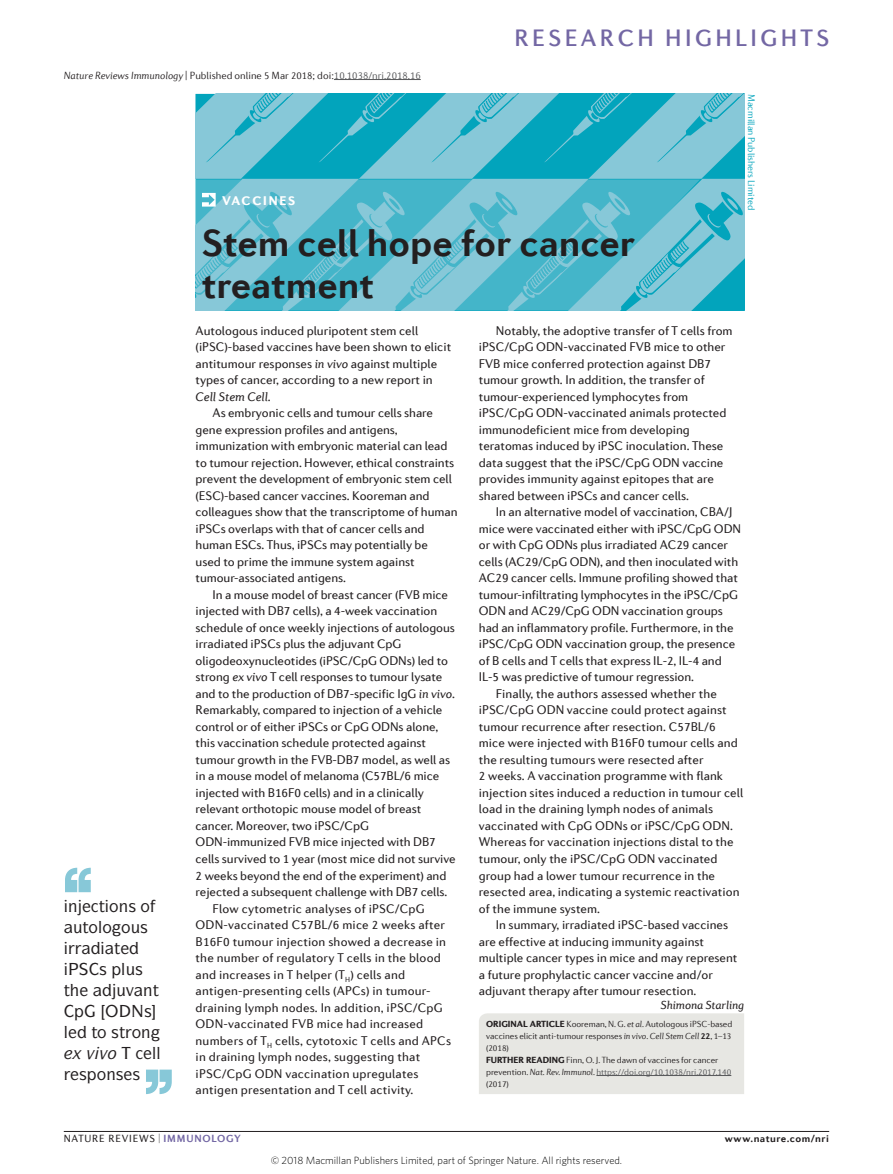
<style>
.page{position:relative;width:893px;height:1174px;background:#fff}
.page>*{position:absolute;margin:0;border:0;box-sizing:border-box;transform-origin:0 0}
.Title{font:700 39px/42px "Diverda Sans Com";color:#231f20}
.t1{font:500 24px "Diverda Sans Com";letter-spacing:.14em;color:#7367a4}
.Pull_quote{font:500 16.5px/21px "ITC Symbol Std";color:#231f20}
.Pull_quote-2{font:italic 500 16.5px "ITC Symbol Std";color:#231f20}
.Bold_body_text{font:12.75px/16.5px "Diverda Sans Com";letter-spacing:-.005em;color:#231f20}
.Bold_body_text-2{font:12.75px/16.5px "Diverda Sans Com";letter-spacing:.015em;color:#231f20}
.Bold_body_first{font:12.75px/16.5px "Diverda Sans Com";color:#231f20}
.Strapline{font:900 12.75px "Diverda Sans Com";letter-spacing:.14em;color:#fff}
.Author_box{font:italic 12px "Diverda Sans Com";letter-spacing:-.005em;color:#231f20}
.AOP_line{font:300 10.5px "Diverda Sans Com";color:#231f20}
.t2{font:300 10.5px "Whitney";color:#000}
.t3{font:10.5px "Diverda Sans Com";letter-spacing:.075em;color:#231f20}
.t4{font:700 10.5px "Diverda Sans Com";letter-spacing:.045em;color:#231f20}
.Credit_line{font:300 9.75px "Diverda Sans Com";letter-spacing:-.005em;color:#02a4bc}
.Info_box_text{font:300 9px/12px "Diverda Sans Com";letter-spacing:-.005em;color:#231f20;text-align:justify}
.s1{font-style:italic}
.s2{color:#57585a}
.s3{font-weight:900}
.s4{font-weight:700}
.s5{font-weight:700;color:#7367a4}
</style>
<div class="page">
<hr style="left:64px;top:1131px;width:765px;height:1px;background:#231f20">
<svg style="left:146px;top:1069px;width:26px;height:25px"></svg>
<svg style="left:65px;top:867px;width:26px;height:25px"></svg>
<svg style="left:196px;top:94px;width:548px;height:216px;background:#5abbce"></svg>
<div style="left:479px;top:1013px;width:265px;height:81px;background:#e7e7e3"></div>
<hr style="left:596px;top:1075px;width:135px;height:1px;background:#57585a">
<hr style="left:334px;top:79px;width:87px;height:1px;background:#57585a">
<p class="AOP_line" style="left:64px;top:69px;width:358px"><span class="s1">Nature Reviews Immunology</span> | Published online 5 Mar 2018; doi:<span class="s2">10.1038/nri.2018.16</span></p>
<h2 class="t1" style="left:514px;top:24px;width:316px">RESEARCH HIGHLIGHTS</h2>
<p class="Pull_quote" style="left:68px;top:895px;width:83px">■ ▼□■▲ □</p>
<p class="Pull_quote" style="left:114px;top:916px;width:35px;text-indent:-41px">◆▼□●□ □◆▲ ▼</p>
<p class="Pull_quote" style="left:99px;top:958px;width:45px">▲ ●◆▲</p>
<p class="Pull_quote" style="left:144px;top:979px;width:16px;text-indent:-28px">◆❖ ■▼ ▲</p>
<p class="Pull_quote" style="left:64px;top:1021px;width:88px">● ▼□ ▲▼ □■</p>
<p class="Pull_quote-2" style="left:86px;top:1042px;width:32px">❖❖□</p>
<p class="Pull_quote" style="left:79px;top:1063px;width:63px">▲ □■▲ ▲</p>
<p class="Strapline" style="left:222px;top:193px;width:75px">VACCINES</p>
<p class="Title" style="left:202px;top:221px;width:435px">Stem cell hope for cancer treatment</p>
<p class="Credit_line" style="left:757px;top:94px;width:118px;rotate:90deg">Macmillan Publishers Limited</p>
<p class="Bold_body_first" style="left:196px;top:322px;width:257px">Autologous induced pluripotent stem cell (iPSC)-based vaccines have been shown to elicit antitumour responses <span class="s1">in vivo</span> against multiple types of cancer, according to a new report in <span class="s1">Cell Stem Cell</span>.</p>
<p class="Bold_body_text" style="left:196px;top:405px;width:263px;text-indent:17px">As embryonic cells and tumour cells share gene expression profiles and antigens, immunization with embryonic material can lead to tumour rejection. However, ethical constraints prevent the development of embryonic stem cell (ESC)-based cancer vaccines. Kooreman and colleagues show that the transcriptome of human iPSCs overlaps with that of cancer cells and human ESCs. Thus, iPSCs may potentially be<br>used to prime the immune system against tumour-associated antigens.</p>
<p class="Bold_body_text" style="left:196px;top:586px;width:262px;text-indent:17px">In a mouse model of breast cancer (FVB mice injected with DB7 cells), a 4-week vaccination schedule of once weekly injections of autologous irradiated iPSCs plus the adjuvant CpG oligodeoxynucleotides (iPSC/CpG ODNs) led to strong <span class="s1">ex vivo</span> T cell responses to tumour lysate and to the production of DB7-specific IgG <span class="s1">in vivo</span>.<br>Remarkably, compared to injection of a vehicle control or of either iPSCs or CpG ODNs alone, this vaccination schedule protected against tumour growth in the FVB-DB7 model, as well as in a mouse model of melanoma (C57BL/6 mice injected with B16F0 cells) and in a clinically relevant orthotopic mouse model of breast cancer. Moreover, two iPSC/CpG ODN-immunized FVB mice injected with DB7 cells survived to 1 year (most mice did not survive 2 weeks beyond the end of the experiment) and rejected a subsequent challenge with DB7 cells.</p>
<p class="Bold_body_text-2" style="left:196px;top:900px;width:257px;text-indent:17px">Flow cytometric analyses of iPSC/CpG ODN-vaccinated C57BL/6 mice 2 weeks after B16F0 tumour injection showed a decrease in the number of regulatory T cells in the blood and increases in T helper (T<sub>H</sub>) cells and antigen-presenting cells (APCs) in tumour&shy;draining lymph nodes. In addition, iPSC/CpG ODN-vaccinated FVB mice had increased numbers of T<sub>H</sub> cells, cytotoxic T cells and APCs in draining lymph nodes, suggesting that iPSC/CpG ODN vaccination upregulates antigen presentation and T cell activity.</p>
<p class="Bold_body_text" style="left:479px;top:322px;width:255px;text-indent:17px">Notably, the adoptive transfer of T cells from iPSC/CpG ODN-vaccinated FVB mice to other FVB mice conferred protection against DB7 tumour growth. In addition, the transfer of tumour-experienced lymphocytes from iPSC/CpG ODN-vaccinated animals protected immunodeficient mice from developing teratomas induced by iPSC inoculation. These data suggest that the iPSC/CpG ODN vaccine provides immunity against epitopes that are shared between iPSCs and cancer cells.</p>
<p class="Bold_body_text" style="left:479px;top:504px;width:264px;text-indent:17px">In an alternative model of vaccination, CBA/J mice were vaccinated either with iPSC/CpG ODN or with CpG ODNs plus irradiated AC29 cancer cells (AC29/CpG ODN), and then inoculated with AC29 cancer cells. Immune profiling showed that tumour-infiltrating lymphocytes in the iPSC/CpG ODN and AC29/CpG ODN vaccination groups had an inflammatory profile. Furthermore, in the iPSC/CpG ODN vaccination group, the presence of B cells and T cells that express IL-2, IL-4 and IL-5 was predictive of tumour regression.</p>
<p class="Bold_body_text" style="left:479px;top:685px;width:266px;text-indent:17px">Finally, the authors assessed whether the iPSC/CpG ODN vaccine could protect against tumour recurrence after resection. C57BL/6 mice were injected with B16F0 tumour cells and the resulting tumours were resected after<br>2 weeks. A vaccination programme with flank injection sites induced a reduction in tumour cell load in the draining lymph nodes of animals vaccinated with CpG ODNs or iPSC/CpG ODN.<br>Whereas for vaccination injections distal to the tumour, only the iPSC/CpG ODN vaccinated group had a lower tumour recurrence in the resected area, indicating a systemic reactivation of the immune system.</p>
<p class="Bold_body_text" style="left:479px;top:916px;width:260px;text-indent:17px">In summary, irradiated iPSC-based vaccines are effective at inducing immunity against multiple cancer types in mice and may represent a future prophylactic cancer vaccine and/or adjuvant therapy after tumour resection.</p>
<p class="Author_box" style="left:660px;top:997px;width:85px">Shimona Starling</p>
<p class="Info_box_text" style="left:486px;top:1017px;width:248px"><span class="s3">ORIGINAL ARTICLE</span> Kooreman, N. G. <span class="s1">et al</span>. Autologous iPSC-based vaccines elicit anti-tumour responses <span class="s1">in vivo</span>. <span class="s1">Cell Stem Cell</span> <span class="s4">22</span>, 1–13 (2018)</p>
<p class="Info_box_text" style="left:486px;top:1053px;width:247px;text-align:left"><span class="s3">FURTHER READING</span> Finn, O. J. The dawn of vaccines for cancer prevention. <span class="s1">Nat. Rev. Immunol</span>. <span class="s2">https://doi.org/10.1038/nri.2017.140 </span>(2017)</p>
<p class="t3" style="left:64px;top:1132px;width:179px">NATURE REVIEWS | <span class="s5">IMMUNOLOGY</span></p>
<p class="t4" style="left:725px;top:1132px;width:106px">www.nature.com/nri</p>
<p class="t2" style="left:271px;top:1153px;width:353px">© 2018 Macmillan Publishers Limited, part of Springer Nature. All rights reserved.</p>
</div>
